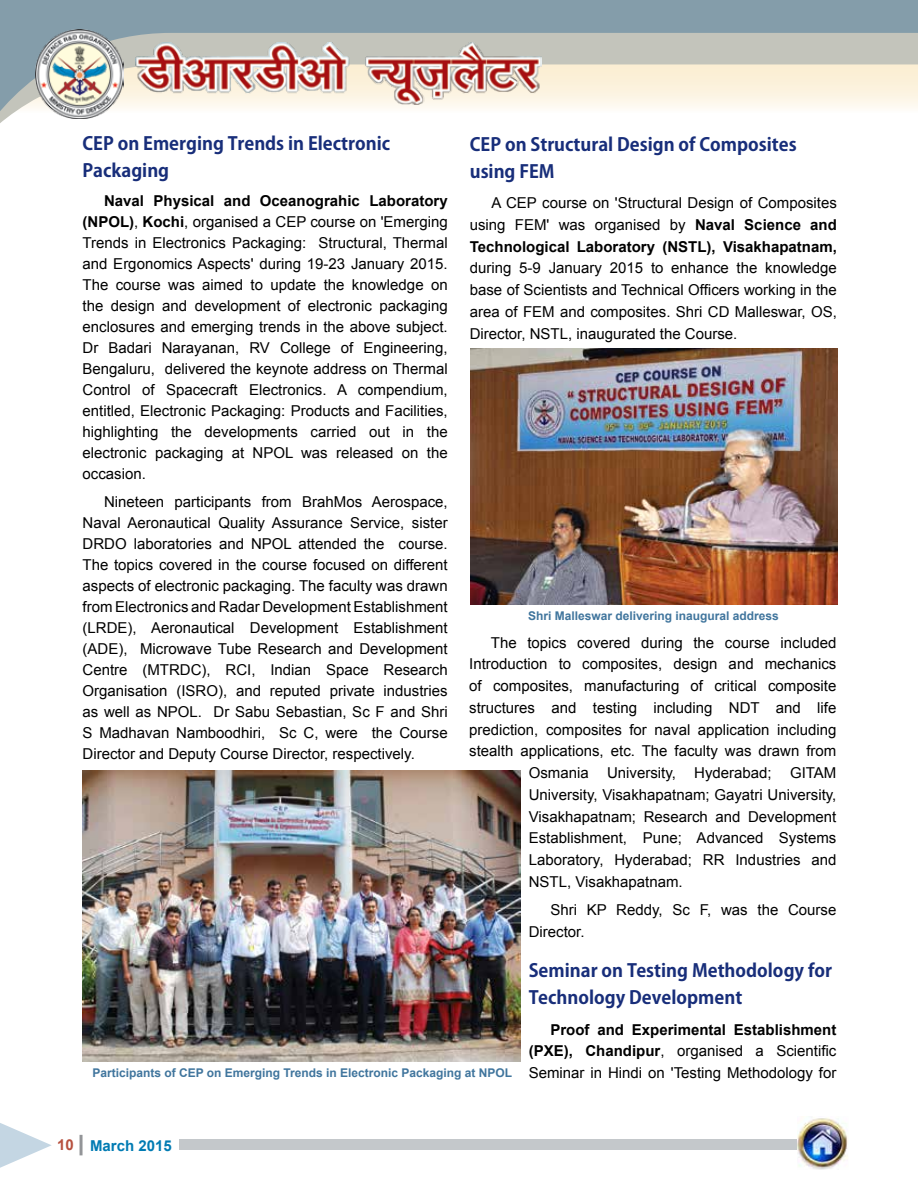
<style>
.page{position:relative;width:918px;height:1188px;background:#fff}
.page>*{position:absolute;margin:0;border:0;box-sizing:border-box;transform-origin:0 0}
.t1{font:700 18px/27px "Koz Go Pro";color:#182e7a}
.t2{font:15px/21px "Arial";color:#000;text-align:justify}
.t3{font:700 15px "Arial";color:#007bb3}
.t4{font:700 12px "Arial";color:#40759d}
.s1{font-weight:700}
.s2{color:#b7513f}
</style>
<div class="page">
<hr style="left:80px;top:1135px;width:3px;height:20px;background:#939598">
<div style="left:179px;top:1139px;width:657px;height:11px;background:#c4c8cb"></div>
<svg style="left:0;top:1123px;width:52px;height:45px"></svg>
<svg style="left:0;top:0;width:918px;height:123px"></svg>
<img style="left:135px;top:42px;width:407px;height:62px">
<img style="left:35px;top:29px;width:89px;height:89px">
<img style="left:797px;top:1118px;width:51px;height:51px">
<img style="left:471px;top:349px;width:367px;height:256px">
<img style="left:82px;top:771px;width:439px;height:290px">
<p class="t1" style="left:83px;top:131px;width:309px">CEP on Emerging Trends in Electronic<br>Packaging</p>
<p class="t2" style="left:83px;top:191px;width:367px;text-indent:22px"><span class="s1">Naval Physical and Oceanograhic Laboratory (NPOL)</span>, <span class="s1">Kochi</span>, organised a CEP course on 'Emerging Trends in Electronics Packaging: Structural, Thermal and Ergonomics Aspects' during 19-23 January 2015.<br>The course was aimed to update the knowledge on the design and development of electronic packaging enclosures and emerging trends in the above subject.<br>Dr Badari Narayanan, RV College of Engineering, Bengaluru, delivered the keynote address on Thermal Control of Spacecraft Electronics. A compendium, entitled, Electronic Packaging: Products and Facilities, highlighting the developments carried out in the electronic packaging at NPOL was released on the occasion.</p>
<p class="t2" style="left:83px;top:491px;width:367px;text-indent:22px">Nineteen participants from BrahMos Aerospace, Naval Aeronautical Quality Assurance Service, sister DRDO laboratories and NPOL attended the course.<br>The topics covered in the course focused on different aspects of electronic packaging. The faculty was drawn from Electronics and Radar Development Establishment (LRDE), Aeronautical Development Establishment (ADE), Microwave Tube Research and Development Centre (MTRDC), RCI, Indian Space Research Organisation (ISRO), and reputed private industries as well as NPOL. Dr Sabu Sebastian, Sc F and Shri S Madhavan Namboodhiri, Sc C, were the Course Director and Deputy Course Director, respectively.</p>
<p class="t1" style="left:470px;top:132px;width:329px">CEP on Structural Design of Composites using FEM</p>
<p class="t2" style="left:470px;top:192px;width:369px;line-height:21.8px;text-indent:22px">A CEP course on 'Structural Design of Composites using FEM' was organised by <span class="s1">Naval Science and Technological Laboratory (NSTL), Visakhapatnam,</span></p>
<p class="t2" style="left:470px;top:257px;width:369px;line-height:21.8px">during 5-9 January 2015 to enhance the knowledge base of Scientists and Technical Officers working in the area of FEM and composites. Shri CD Malleswar, OS, Director, NSTL, inaugurated the Course.</p>
<p class="t4" style="left:528px;top:607px;width:252px">Shri Malleswar delivering inaugural address</p>
<p class="t2" style="left:491px;top:632px;width:347px">The topics covered during the course included</p>
<p class="t2" style="left:469px;top:654px;width:369px">Introduction to composites, design and mechanics</p>
<p class="t2" style="left:469px;top:675px;width:369px">of composites, manufacturing of critical composite</p>
<p class="t2" style="left:469px;top:697px;width:369px">structures and testing including NDT and life</p>
<p class="t2" style="left:469px;top:719px;width:369px">prediction, composites for naval application including</p>
<p class="t2" style="left:469px;top:741px;width:369px">stealth applications, etc. The faculty was drawn from</p>
<p class="t2" style="left:529px;top:762px;width:309px">Osmania University, Hyderabad; GITAM</p>
<p class="t2" style="left:529px;top:784px;width:309px">University, Visakhapatnam; Gayatri University,</p>
<p class="t2" style="left:529px;top:806px;width:309px">Visakhapatnam; Research and Development</p>
<p class="t2" style="left:529px;top:828px;width:309px">Establishment, Pune; Advanced Systems</p>
<p class="t2" style="left:529px;top:849px;width:309px">Laboratory, Hyderabad; RR Industries and</p>
<p class="t2" style="left:529px;top:871px;width:155px">NSTL, Visakhapatnam.</p>
<p class="t2" style="left:529px;top:899px;width:309px;line-height:21.8px;text-indent:22px">Shri KP Reddy, Sc F, was the Course<br>Director.</p>
<p class="t1" style="left:529px;top:958px;width:305px">Seminar on Testing Methodology for<br>Technology Development</p>
<p class="t2" style="left:529px;top:1019px;width:309px;line-height:21.8px;text-indent:22px"><span class="s1">Proof and Experimental Establishment (PXE), Chandipur</span>, organised a Scientific Seminar in Hindi on 'Testing Methodology for</p>
<p class="t4" style="left:92px;top:1064px;width:421px">Participants of CEP on Emerging Trends in Electronic Packaging at NPOL</p>
<p class="t3" style="left:57px;top:1136px;width:116px"><span class="s2">10</span> March 2015</p>
</div>
